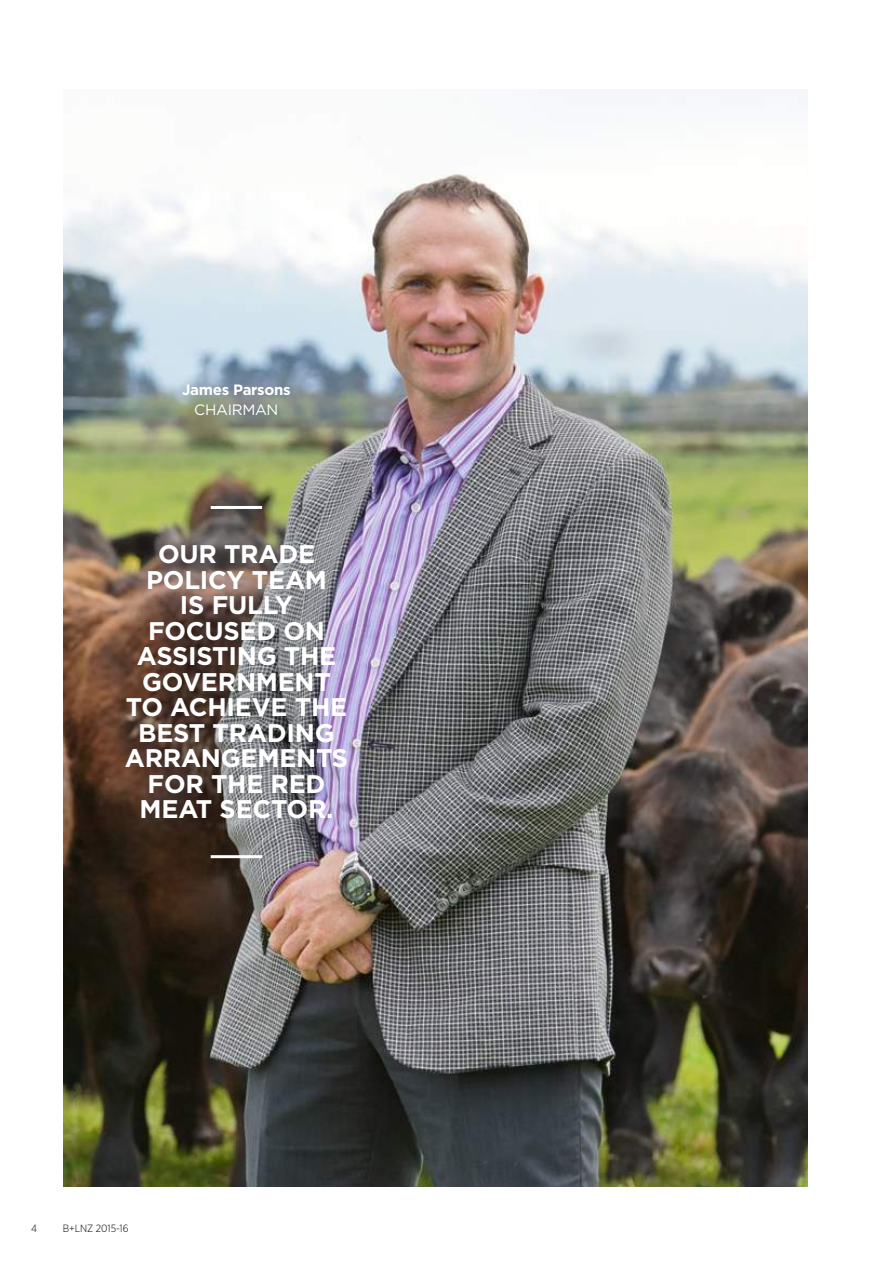
<style>
.page{position:relative;width:893px;height:1263px;background:#fff}
.page>*{position:absolute;margin:0;border:0;box-sizing:border-box;transform-origin:0 0}
.t1{font:700 25.5px/25.5px "Gotham";letter-spacing:-.01em;color:#fff;text-align:center}
.t2{font:700 15px "Gotham";letter-spacing:-.02em;color:#fff}
.t3{font:15px "Gotham";letter-spacing:-.02em;color:#fff}
.t4{font:300 10.5px "Gotham Narrow";color:#000}
</style>
<div class="page">
<img style="left:64px;top:174px;width:744px;height:1012px">
<hr style="left:211px;top:506px;width:51px;height:3px;background:#fff">
<hr style="left:211px;top:855px;width:51px;height:3px;background:#fff">
<p class="t2" style="left:182px;top:380px;width:110px">James Parsons</p>
<p class="t3" style="left:194px;top:400px;width:86px">CHAIRMAN</p>
<p class="t1" style="left:125px;top:541px;width:225px">OUR TRADE<br>POLICY TEAM<br>IS FULLY<br>FOCUSED ON<br>ASSISTING THE<br>GOVERNMENT<br>TO ACHIEVE THE<br>BEST TRADING<br>ARRANGEMENTS<br>FOR THE RED<br>MEAT SECTOR.</p>
<p class="t4" style="left:31px;top:1221px;width:7px">4</p>
<p class="t4" style="left:63px;top:1221px;width:67px">B+LNZ 2015-16</p>
</div>
